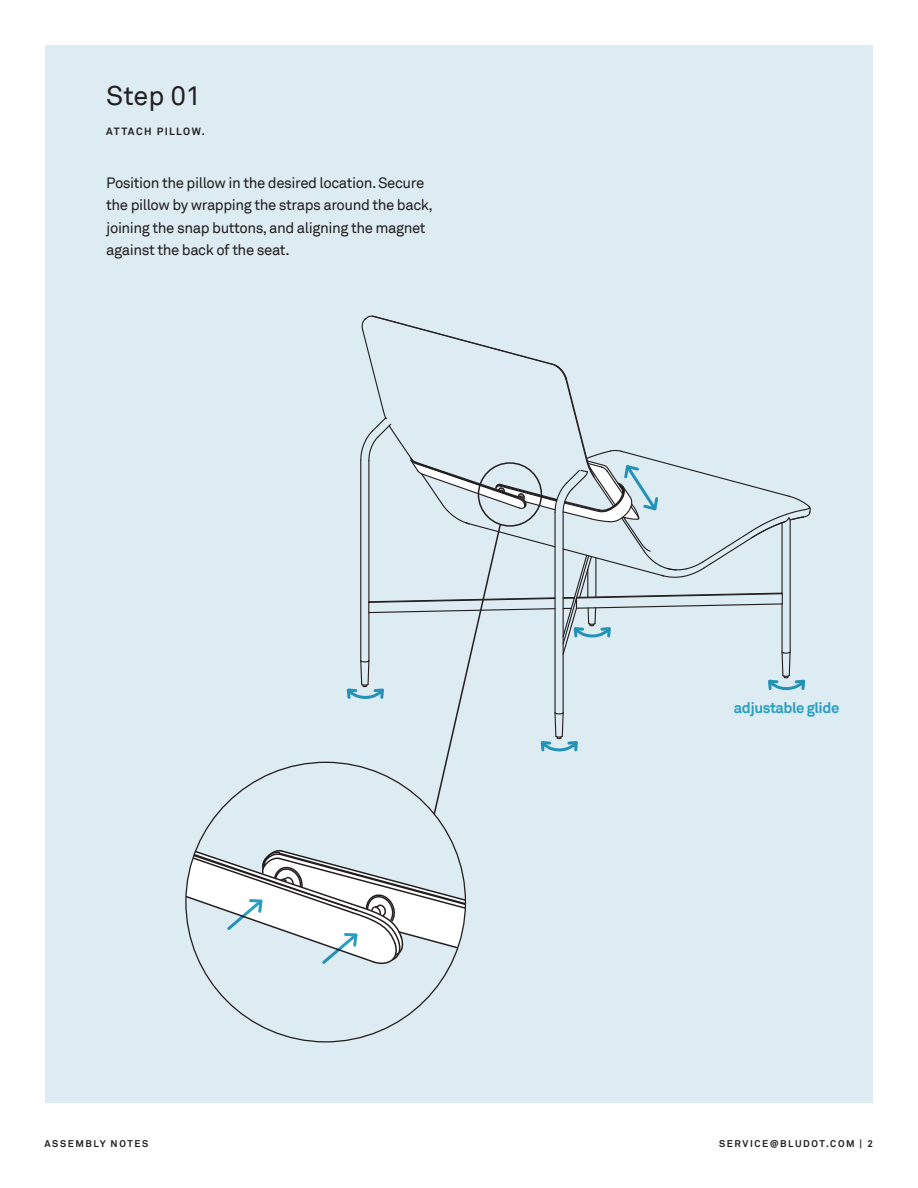
<style>
.page{position:relative;width:918px;height:1188px;background:#fff}
.page>*{position:absolute;margin:0;border:0;box-sizing:border-box;transform-origin:0 0}
.t1{font:27px "Akkurat";color:#231f20}
.t2{font:15px/22.5px "Akkurat";letter-spacing:-.03em;color:#231f20}
.t3{font:700 15px "Akkurat";letter-spacing:-.03em;color:#299fc0}
.t4{font:700 10.5px "Akkurat";letter-spacing:.13em;color:#231f20}
.t5{font:700 9.75px "Akkurat";letter-spacing:.16em;color:#231f20}
</style>
<div class="page">
<div style="left:45px;top:45px;width:828px;height:1057px;background:#ddebf2"></div>
<svg style="left:275px;top:1033px;width:101px;height:8px"></svg>
<svg style="left:186px;top:315px;width:625px;height:656px"></svg>
<h1 class="t1" style="left:106px;top:80px;width:96px">Step 01</h1>
<p class="t4" style="left:106px;top:125px;width:100px">ATTACH PILLOW.</p>
<p class="t2" style="left:106px;top:171px;width:328px">Position the pillow in the desired location. Secure the pillow by wrapping the straps around the back, joining the snap buttons, and aligning the magnet against the back of the seat.</p>
<p class="t3" style="left:734px;top:698px;width:107px">adjustable glide</p>
<p class="t5" style="left:45px;top:1138px;width:105px">ASSEMBLY NOTES</p>
<p class="t5" style="left:719px;top:1138px;width:155px">SERVICE@BLUDOT.COM | 2</p>
</div>
